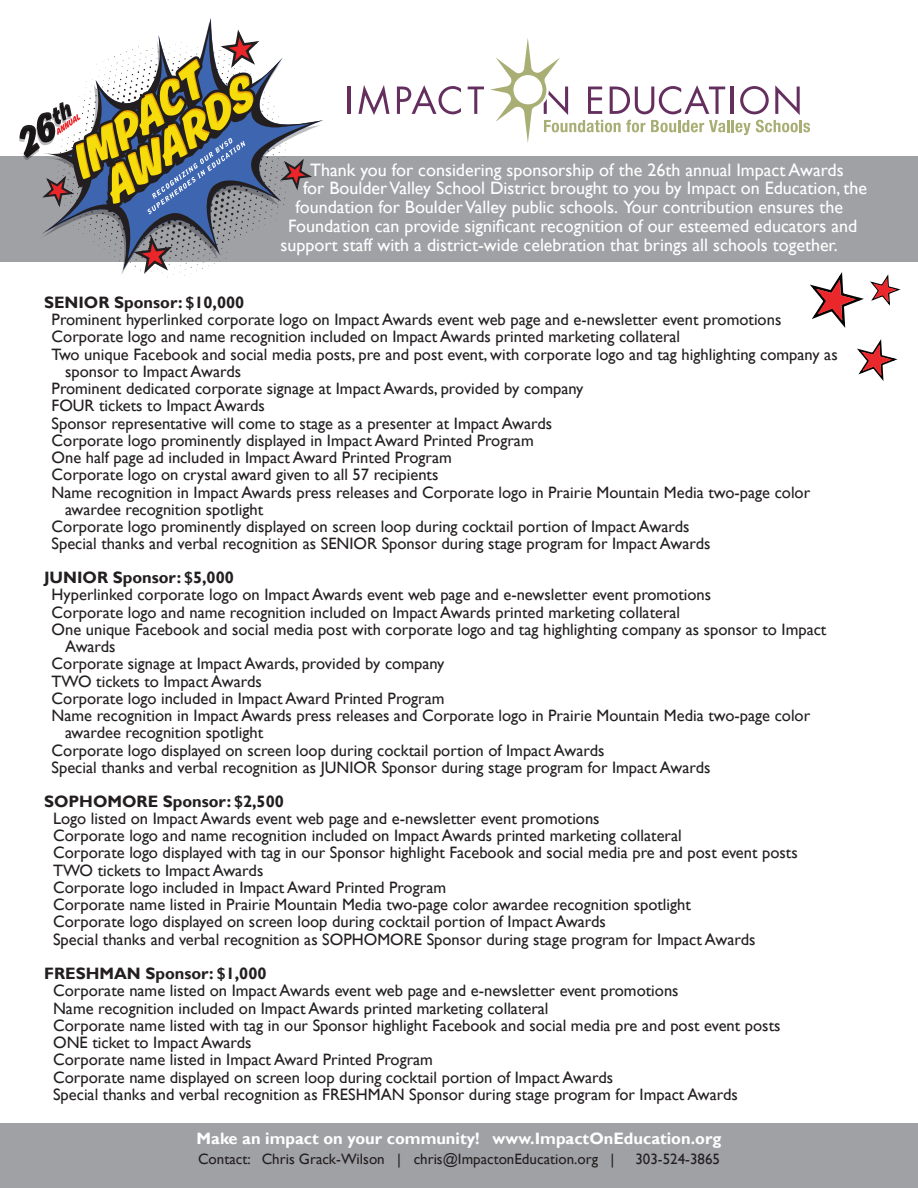
<style>
.page{position:relative;width:918px;height:1188px;background:#fff}
.page>*{position:absolute;margin:0;border:0;box-sizing:border-box;transform-origin:0 0}
.t1{font:18px "Gill Sans";color:#fff}
.t2{font:16.5px/17.2px "Gill Sans";color:#231f20}
.t3{font:700 16.5px "Gill Sans";color:#231f20}
.t4{font:700 16.5px "Gill Sans";color:#fff}
.t5{font:15px "Gill Sans";color:#231f20}
</style>
<div class="page">
<hr style="left:348px;top:87px;width:3px;height:27px;background:#642f5e">
<svg style="left:358px;top:85px;width:31px;height:30px"></svg>
<svg style="left:397px;top:85px;width:64px;height:29px"></svg>
<svg style="left:468px;top:87px;width:16px;height:27px"></svg>
<svg style="left:490px;top:38px;width:320px;height:105px"></svg>
<div style="left:0;top:156px;width:918px;height:106px;background:#a0a1a5"></div>
<svg style="left:19px;top:27px;width:296px;height:251px"></svg>
<div style="left:0;top:1123px;width:918px;height:65px;background:#a0a1a5"></div>
<svg style="left:810px;top:272px;width:54px;height:56px"></svg>
<svg style="left:857px;top:339px;width:41px;height:42px"></svg>
<svg style="left:870px;top:274px;width:31px;height:32px"></svg>
<p class="t1" style="left:310px;top:159px;width:535px">Thank you for considering sponsorship of the 26th annual Impact Awards</p>
<p class="t1" style="left:303px;top:178px;width:566px">for Boulder Valley School District brought to you by Impact on Education, the</p>
<p class="t1" style="left:296px;top:197px;width:549px">foundation for Boulder Valley public schools. Your contribution ensures the</p>
<p class="t1" style="left:288px;top:215px;width:571px">Foundation can provide significant recognition of our esteemed educators and</p>
<p class="t1" style="left:280px;top:234px;width:559px">support staff with a district-wide celebration that brings all schools together.</p>
<p class="t3" style="left:44px;top:292px;width:202px">SENIOR Sponsor: $10,000</p>
<p class="t2" style="left:52px;top:311px;width:731px">Prominent hyperlinked corporate logo on Impact Awards event web page and e-newsletter event promotions</p>
<p class="t2" style="left:52px;top:328px;width:630px">Corporate logo and name recognition included on Impact Awards printed marketing collateral</p>
<p class="t2" style="left:65px;top:346px;width:774px;text-indent:-14px">Two unique Facebook and social media posts, pre and post event, with corporate logo and tag highlighting company as sponsor to Impact Awards</p>
<p class="t2" style="left:52px;top:380px;width:533px">Prominent dedicated corporate signage at Impact Awards, provided by company</p>
<p class="t2" style="left:52px;top:397px;width:215px">FOUR tickets to Impact Awards</p>
<p class="t2" style="left:52px;top:415px;width:502px">Sponsor representative will come to stage as a presenter at Impact Awards</p>
<p class="t2" style="left:52px;top:432px;width:484px">Corporate logo prominently displayed in Impact Award Printed Program</p>
<p class="t2" style="left:52px;top:449px;width:402px">One half page ad included in Impact Award Printed Program</p>
<p class="t2" style="left:52px;top:466px;width:388px">Corporate logo on crystal award given to all 57 recipients</p>
<p class="t2" style="left:65px;top:484px;width:747px;text-indent:-14px">Name recognition in Impact Awards press releases and Corporate logo in Prairie Mountain Media two-page color awardee recognition spotlight</p>
<p class="t2" style="left:52px;top:518px;width:639px">Corporate logo prominently displayed on screen loop during cocktail portion of Impact Awards</p>
<p class="t2" style="left:52px;top:535px;width:660px">Special thanks and verbal recognition as SENIOR Sponsor during stage program for Impact Awards</p>
<p class="t3" style="left:44px;top:568px;width:191px">JUNIOR Sponsor: $5,000</p>
<p class="t2" style="left:52px;top:586px;width:661px">Hyperlinked corporate logo on Impact Awards event web page and e-newsletter event promotions</p>
<p class="t2" style="left:52px;top:604px;width:630px">Corporate logo and name recognition included on Impact Awards printed marketing collateral</p>
<p class="t2" style="left:65px;top:621px;width:763px;text-indent:-14px">One unique Facebook and social media post with corporate logo and tag highlighting company as sponsor to Impact<br>Awards</p>
<p class="t2" style="left:52px;top:655px;width:394px">Corporate signage at Impact Awards, provided by company</p>
<p class="t2" style="left:52px;top:673px;width:212px">TWO tickets to Impact Awards</p>
<p class="t2" style="left:52px;top:690px;width:395px">Corporate logo included in Impact Award Printed Program</p>
<p class="t2" style="left:65px;top:707px;width:747px;text-indent:-14px">Name recognition in Impact Awards press releases and Corporate logo in Prairie Mountain Media two-page color awardee recognition spotlight</p>
<p class="t2" style="left:52px;top:742px;width:554px">Corporate logo displayed on screen loop during cocktail portion of Impact Awards</p>
<p class="t2" style="left:52px;top:759px;width:660px">Special thanks and verbal recognition as JUNIOR Sponsor during stage program for Impact Awards</p>
<p class="t3" style="left:44px;top:791px;width:241px">SOPHOMORE Sponsor: $2,500</p>
<p class="t2" style="left:53px;top:810px;width:548px">Logo listed on Impact Awards event web page and e-newsletter event promotions</p>
<p class="t2" style="left:53px;top:827px;width:630px">Corporate logo and name recognition included on Impact Awards printed marketing collateral</p>
<p class="t2" style="left:53px;top:844px;width:746px">Corporate logo displayed with tag in our Sponsor highlight Facebook and social media pre and post event posts</p>
<p class="t2" style="left:53px;top:862px;width:212px">TWO tickets to Impact Awards</p>
<p class="t2" style="left:53px;top:879px;width:395px">Corporate logo included in Impact Award Printed Program</p>
<p class="t2" style="left:53px;top:896px;width:639px">Corporate name listed in Prairie Mountain Media two-page color awardee recognition spotlight</p>
<p class="t2" style="left:53px;top:913px;width:554px">Corporate logo displayed on screen loop during cocktail portion of Impact Awards</p>
<p class="t2" style="left:53px;top:931px;width:704px">Special thanks and verbal recognition as SOPHOMORE Sponsor during stage program for Impact Awards</p>
<p class="t3" style="left:44px;top:964px;width:224px">FRESHMAN Sponsor: $1,000</p>
<p class="t2" style="left:53px;top:982px;width:627px">Corporate name listed on Impact Awards event web page and e-newsletter event promotions</p>
<p class="t2" style="left:53px;top:1000px;width:497px">Name recognition included on Impact Awards printed marketing collateral</p>
<p class="t2" style="left:53px;top:1017px;width:729px">Corporate name listed with tag in our Sponsor highlight Facebook and social media pre and post event posts</p>
<p class="t2" style="left:53px;top:1034px;width:200px">ONE ticket to Impact Awards</p>
<p class="t2" style="left:53px;top:1051px;width:381px">Corporate name listed in Impact Award Printed Program</p>
<p class="t2" style="left:53px;top:1069px;width:562px">Corporate name displayed on screen loop during cocktail portion of Impact Awards</p>
<p class="t2" style="left:53px;top:1086px;width:686px">Special thanks and verbal recognition as FRESHMAN Sponsor during stage program for Impact Awards</p>
<p class="t4" style="left:197px;top:1128px;width:526px">Make an impact on your community! www.ImpactOnEducation.org</p>
<p class="t5" style="left:198px;top:1150px;width:418px">Contact: Chris Grack-Wilson | chris@ImpactonEducation.org |</p>
<p class="t5" style="left:635px;top:1150px;width:86px">303-524-3865</p>
</div>
